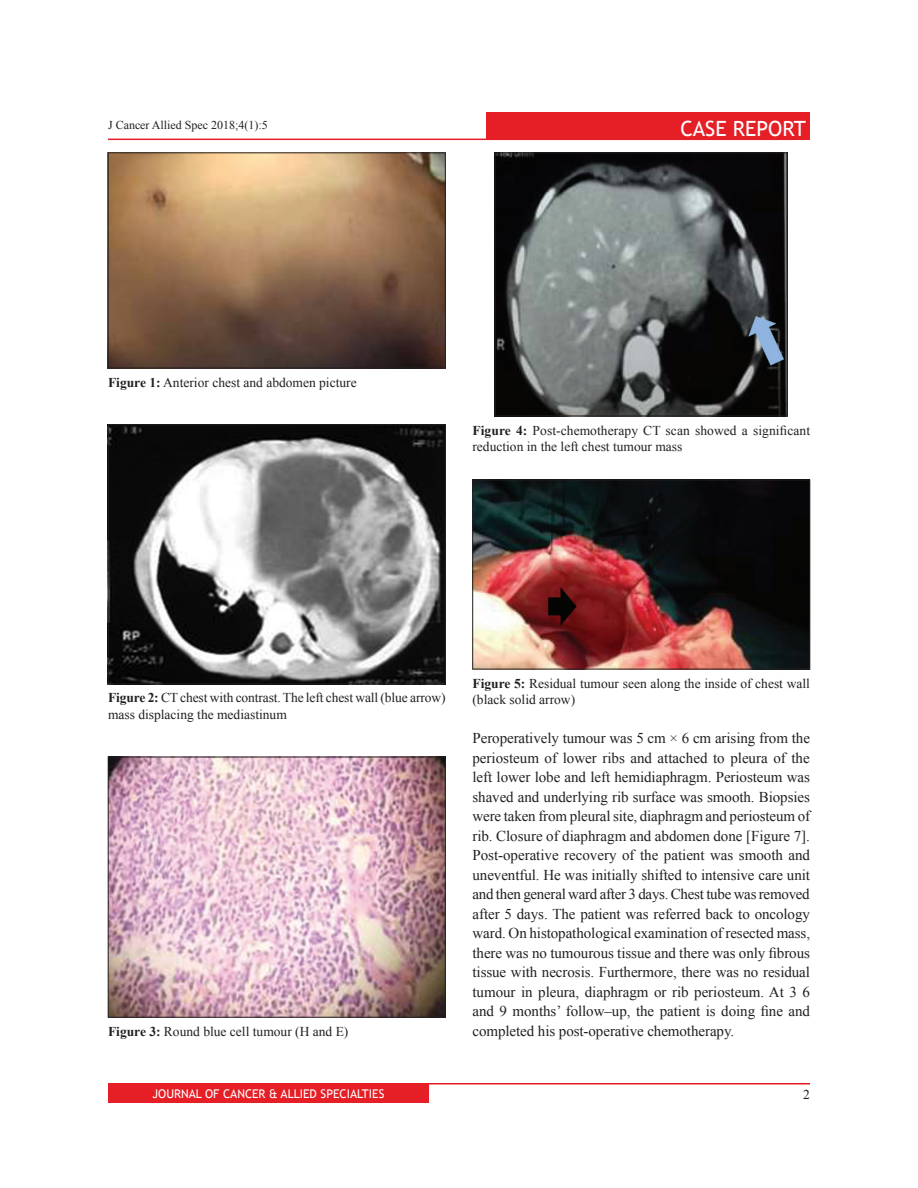
<style>
.page{position:relative;width:918px;height:1188px;background:#fff}
.page>*{position:absolute;margin:0;border:0;box-sizing:border-box;transform-origin:0 0}
.t1{font:21px "Trebuchet MS";color:#fff}
.TX{font:15px/19.5px "Times New Roman";letter-spacing:-.005em;color:#231f20;text-align:justify}
.FGC{font:13.5px/16.5px "Times New Roman";color:#231f20}
.Folio{font:13.5px "Times New Roman";color:#231f20}
.t2{font:12px "Trebuchet MS";color:#fff}
.t3{font:12px "Times New Roman";color:#231f20}
.s1{font-weight:700}
</style>
<div class="page">
<div style="left:108px;top:1085px;width:321px;height:18px;background:#e61e25"></div>
<hr style="left:108px;top:1083px;width:702px;height:2px;background:#e61e25">
<div style="left:486px;top:113px;width:324px;height:27px;background:#e61e25"></div>
<hr style="left:108px;top:139px;width:687px;height:1px;background:#e61e25">
<img style="left:110px;top:155px;width:334px;height:211px">
<div style="left:108px;top:153px;width:338px;height:215px;border:1px solid #231f20"></div>
<img style="left:110px;top:427px;width:334px;height:255px">
<div style="left:108px;top:425px;width:338px;height:259px;border:1px solid #231f20"></div>
<img style="left:497px;top:155px;width:289px;height:259px">
<div style="left:495px;top:153px;width:293px;height:263px;border:1px solid #231f20"></div>
<img style="left:474px;top:482px;width:334px;height:185px">
<div style="left:472px;top:480px;width:338px;height:189px;border:1px solid #231f20"></div>
<img style="left:110px;top:759px;width:334px;height:256px">
<div style="left:108px;top:757px;width:338px;height:260px;border:1px solid #231f20"></div>
<p class="t3" style="left:108px;top:117px;width:161px">J Cancer Allied Spec 2018;4(1):5</p>
<h1 class="t1" style="left:680px;top:115px;width:127px">CASE REPORT</h1>
<p class="FGC" style="left:108px;top:373px;width:250px"><span class="s1">Figure 1:</span> Anterior chest and abdomen picture</p>
<p class="FGC" style="left:472px;top:421px;width:339px"><span class="s1">Figure 4:</span> Post-chemotherapy CT scan showed a significant reduction in the left chest tumour mass</p>
<p class="FGC" style="left:108px;top:689px;width:339px"><span class="s1">Figure 2:</span> CT chest with contrast. The left chest wall (blue arrow) mass displacing the mediastinum</p>
<p class="FGC" style="left:108px;top:1023px;width:242px"><span class="s1">Figure 3:</span> Round blue cell tumour (H and E)</p>
<p class="FGC" style="left:472px;top:674px;width:339px"><span class="s1">Figure 5:</span> Residual tumour seen along the inside of chest wall (black solid arrow)</p>
<p class="TX" style="left:472px;top:728px;width:339px">Peroperatively tumour was 5 cm × 6 cm arising from the periosteum of lower ribs and attached to pleura of the left lower lobe and left hemidiaphragm. Periosteum was shaved and underlying rib surface was smooth. Biopsies were taken from pleural site, diaphragm and periosteum of rib. Closure of diaphragm and abdomen done [Figure 7].<br>Post-operative recovery of the patient was smooth and uneventful. He was initially shifted to intensive care unit and then general ward after 3 days. Chest tube was removed after 5 days. The patient was referred back to oncology ward. On histopathological examination of resected mass, there was no tumourous tissue and there was only fibrous tissue with necrosis. Furthermore, there was no residual tumour in pleura, diaphragm or rib periosteum. At 3 6 and 9 months’ follow–up, the patient is doing fine and completed his post-operative chemotherapy.</p>
<p class="t2" style="left:153px;top:1086px;width:233px">JOURNAL OF CANCER &amp; ALLIED SPECIALTIES</p>
<p class="Folio" style="left:803px;top:1085px;width:8px">2</p>
</div>
